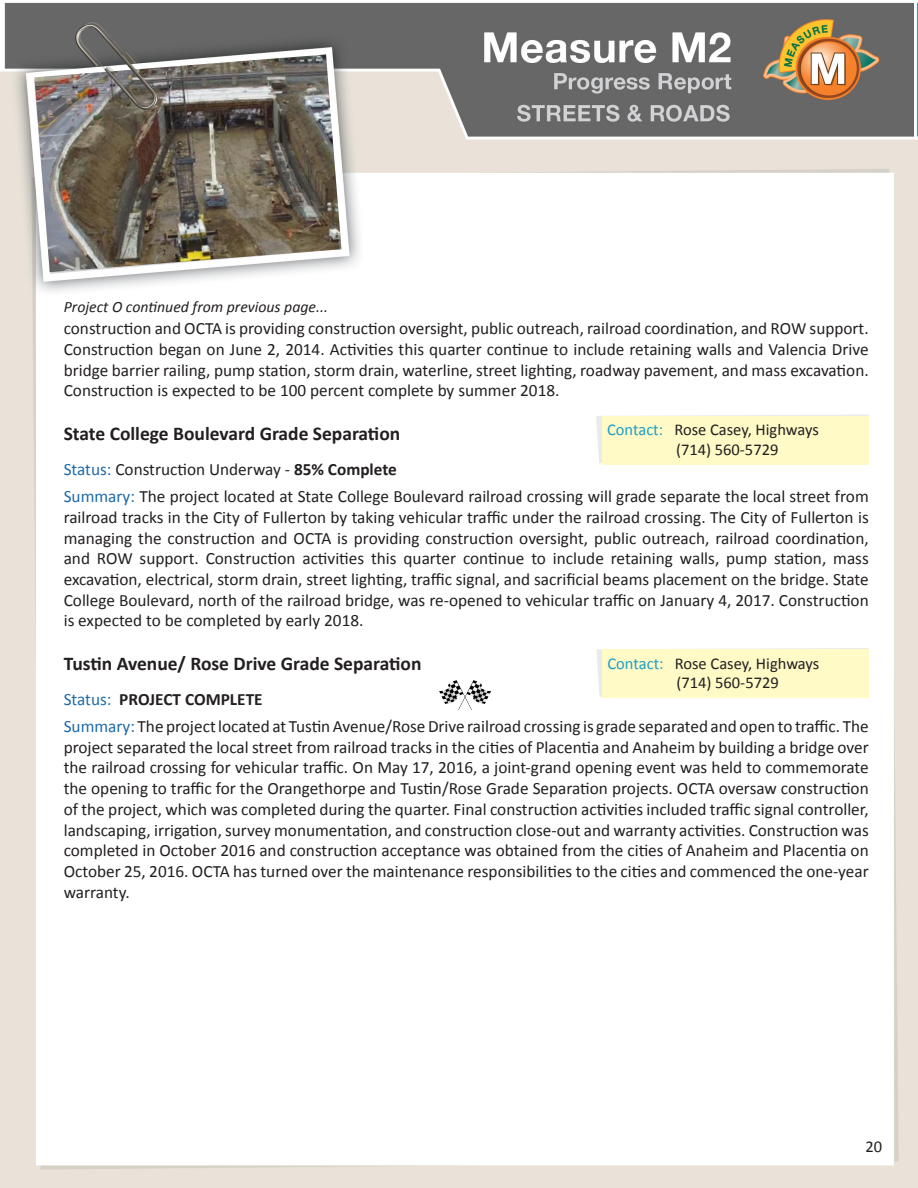
<style>
.page{position:relative;width:918px;height:1188px;background:#fff}
.page>*{position:absolute;margin:0;border:0;box-sizing:border-box;transform-origin:0 0}
.t1{font:700 19.5px "Calibri";color:#231f20}
.t2{font:17.25px/20.7px "Calibri";color:#231f20;text-align:justify}
.t3{font:700 17.25px "Calibri";color:#231f20}
.t4{font:16.5px/19.8px "Calibri";color:#231f20}
.t5{font:italic 15.75px "Calibri";color:#231f20}
.s1{color:#1d6aab}
.s2{font-weight:700}
.s3{font-weight:400;color:#1d6aab}
.s4{color:#1d9dc6}
</style>
<div class="page">
<img style="left:0;top:2px;width:918px;height:1186px">
<img style="left:34px;top:54px;width:307px;height:218px">
<img style="left:64px;top:21px;width:94px;height:94px">
<svg style="left:596px;top:415px;width:273px;height:48px"></svg>
<div style="left:602px;top:416px;width:267px;height:48px;background:#fffac6"></div>
<svg style="left:596px;top:648px;width:273px;height:49px"></svg>
<div style="left:602px;top:649px;width:267px;height:49px;background:#fffac6"></div>
<img style="left:440px;top:678px;width:51px;height:34px">
<p class="t5" style="left:64px;top:296px;width:266px">Project O continued from previous page...</p>
<p class="t2" style="left:64px;top:318px;width:807px">construction and OCTA is providing construction oversight, public outreach, railroad coordination, and ROW support.<br>Construction began on June 2, 2014. Activities this quarter continue to include retaining walls and Valencia Drive bridge barrier railing, pump station, storm drain, waterline, street lighting, roadway pavement, and mass excavation.<br>Construction is expected to be 100 percent complete by summer 2018.</p>
<p class="t1" style="left:64px;top:422px;width:338px">State College Boulevard Grade Separation</p>
<p class="t2" style="left:64px;top:459px;width:335px"><span class="s1">Status:</span> Construction Underway - <span class="s2">85% Complete</span></p>
<p class="t2" style="left:64px;top:486px;width:807px"><span class="s1">Summary:</span> The project located at State College Boulevard railroad crossing will grade separate the local street from railroad tracks in the City of Fullerton by taking vehicular traffic under the railroad crossing. The City of Fullerton is managing the construction and OCTA is providing construction oversight, public outreach, railroad coordination, and ROW support. Construction activities this quarter continue to include retaining walls, pump station, mass excavation, electrical, storm drain, street lighting, traffic signal, and sacrificial beams placement on the bridge. State College Boulevard, north of the railroad bridge, was re-opened to vehicular traffic on January 4, 2017. Construction is expected to be completed by early 2018.</p>
<p class="t1" style="left:64px;top:652px;width:359px">Tustin Avenue/ Rose Drive Grade Separation</p>
<p class="t3" style="left:64px;top:688px;width:200px"><span class="s3">Status:</span> PROJECT COMPLETE</p>
<p class="t2" style="left:64px;top:716px;width:807px"><span class="s1">Summary:</span> The project located at Tustin Avenue/Rose Drive railroad crossing is grade separated and open to traffic. The project separated the local street from railroad tracks in the cities of Placentia and Anaheim by building a bridge over the railroad crossing for vehicular traffic. On May 17, 2016, a joint-grand opening event was held to commemorate the opening to traffic for the Orangethorpe and Tustin/Rose Grade Separation projects. OCTA oversaw construction of the project, which was completed during the quarter. Final construction activities included traffic signal controller, landscaping, irrigation, survey monumentation, and construction close-out and warranty activities. Construction was completed in October 2016 and construction acceptance was obtained from the cities of Anaheim and Placentia on October 25, 2016. OCTA has turned over the maintenance responsibilities to the cities and commenced the one-year warranty.</p>
<p class="t4" style="left:676px;top:420px;width:144px;text-indent:-69px"><span class="s4">Contact:</span> Rose Casey, Highways (714) 560-5729</p>
<p class="t4" style="left:676px;top:653px;width:144px;text-indent:-69px"><span class="s4">Contact:</span> Rose Casey, Highways (714) 560-5729</p>
<p class="t4" style="left:866px;top:1137px;width:18px">20</p>
</div>
